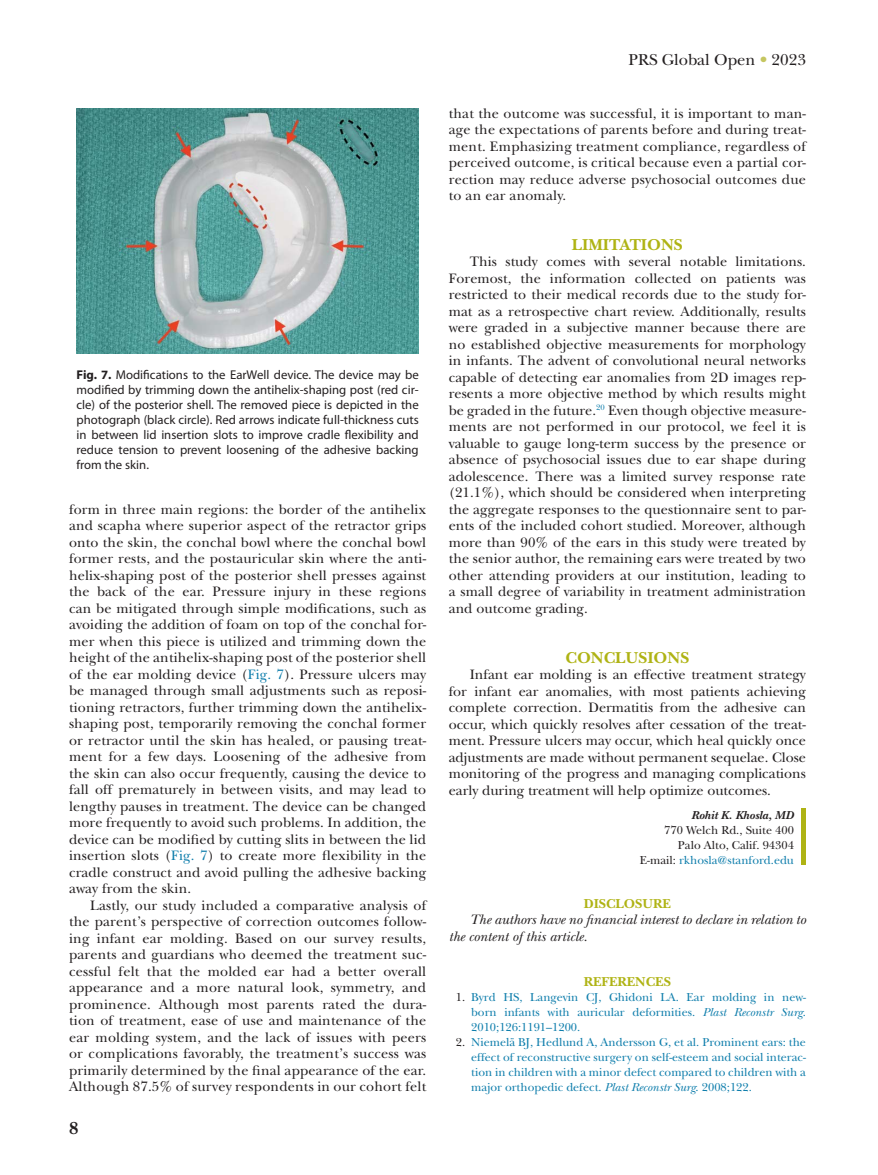
<style>
.page{position:relative;width:878px;height:1175px;background:#fff}
.page>*{position:absolute;margin:0;border:0;box-sizing:border-box;transform-origin:0 0}
.t1{font:700 18px "New Baskerville Std";color:#231f20}
.t2{font:700 16.5px "New Baskerville Std";color:#afb314}
.t3{font:16.5px "New Baskerville Std";color:#231f20}
.t4{font:14.25px/16.5px "New Baskerville Std";letter-spacing:.01em;color:#231f20;text-align:justify}
.t5{font:italic 14.25px/16.5px "New Baskerville Std";color:#231f20}
.t6{font:700 13.5px "New Baskerville Std";color:#afb314}
.t7{font:12.75px/15px "Myriad Pro";color:#231f20;text-align:justify}
.t8{font:12px/15px "New Baskerville Std";color:#0f7eac;text-align:justify}
.t9{font:12px/15px "New Baskerville Std";color:#231f20;text-align:right}
.t10{font:italic 700 12px "New Baskerville Std";color:#231f20}
.s1{font-weight:700}
.s2{color:#0f7eac}
.s3{color:#c5c660}
.s4{color:#231f20}
.s5{font-style:italic}
</style>
<div class="page">
<div style="left:801px;top:809px;width:5px;height:15px;background:#afb314"></div>
<div style="left:801px;top:824px;width:5px;height:15px;background:#afb314"></div>
<div style="left:801px;top:839px;width:5px;height:15px;background:#afb314"></div>
<div style="left:801px;top:848px;width:5px;height:16px;background:#afb314"></div>
<img style="left:77px;top:108px;width:341px;height:245px">
<p class="t7" style="left:76px;top:367px;width:344px"><span class="s1">Fig. 7.</span> Modifications to the EarWell device. The device may be modified by trimming down the antihelix-shaping post (red cir&shy;cle) of the posterior shell. The removed piece is depicted in the photograph (black circle). Red arrows indicate full-thickness cuts in between lid insertion slots to improve cradle flexibility and reduce tension to prevent loosening of the adhesive backing from the skin.</p>
<p class="t4" style="left:69px;top:501px;width:359px">form in three main regions: the border of the antihelix and scapha where superior aspect of the retractor grips onto the skin, the conchal bowl where the conchal bowl former rests, and the postauricular skin where the anti&shy;helix-shaping post of the posterior shell presses against the back of the ear. Pressure injury in these regions can be mitigated through simple modifications, such as avoiding the addition of foam on top of the conchal for&shy;mer when this piece is utilized and trimming down the height of the antihelix-shaping post of the posterior shell of the ear molding device (<span class="s2">Fig. 7</span>). Pressure ulcers may be managed through small adjustments such as reposi&shy;tioning retractors, further trimming down the antihelix&shy;shaping post, temporarily removing the conchal former or retractor until the skin has healed, or pausing treat&shy;ment for a few days. Loosening of the adhesive from the skin can also occur frequently, causing the device to fall off prematurely in between visits, and may lead to lengthy pauses in treatment. The device can be changed more frequently to avoid such problems. In addition, the device can be modified by cutting slits in between the lid insertion slots (<span class="s2">Fig. 7</span>) to create more flexibility in the cradle construct and avoid pulling the adhesive backing away from the skin.</p>
<p class="t4" style="left:69px;top:897px;width:359px;text-indent:21px">Lastly, our study included a comparative analysis of the parent’s perspective of correction outcomes follow&shy;ing infant ear molding. Based on our survey results, parents and guardians who deemed the treatment suc&shy;cessful felt that the molded ear had a better overall appearance and a more natural look, symmetry, and prominence. Although most parents rated the dura&shy;tion of treatment, ease of use and maintenance of the ear molding system, and the lack of issues with peers or complications favorably, the treatment’s success was primarily determined by the final appearance of the ear.<br>Although 87.5% of survey respondents in our cohort felt</p>
<p class="t1" style="left:69px;top:1118px;width:11px">8</p>
<p class="t3" style="left:628px;top:50px;width:179px">PRS Global Open <span class="s3">•</span> 2023</p>
<p class="t4" style="left:448px;top:105px;width:359px">that the outcome was successful, it is important to man&shy;age the expectations of parents before and during treat&shy;ment. Emphasizing treatment compliance, regardless of perceived outcome, is critical because even a partial cor&shy;rection may reduce adverse psychosocial outcomes due to an ear anomaly.</p>
<p class="t2" style="left:572px;top:235px;width:112px">LIMITATIONS</p>
<p class="t4" style="left:448px;top:253px;width:359px;text-indent:21px">This study comes with several notable limitations.<br>Foremost, the information collected on patients was restricted to their medical records due to the study for&shy;mat as a retrospective chart review. Additionally, results were graded in a subjective manner because there are no established objective measurements for morphology in infants. The advent of convolutional neural networks capable of detecting ear anomalies from 2D images rep&shy;resents a more objective method by which results might be graded in the future.<sup>20</sup> Even though objective measure&shy;ments are not performed in our protocol, we feel it is valuable to gauge long-term success by the presence or absence of psychosocial issues due to ear shape during adolescence. There was a limited survey response rate (21.1%), which should be considered when interpreting the aggregate responses to the questionnaire sent to par&shy;ents of the included cohort studied. Moreover, although more than 90% of the ears in this study were treated by the senior author, the remaining ears were treated by two other attending providers at our institution, leading to a small degree of variability in treatment administration and outcome grading.</p>
<p class="t2" style="left:565px;top:647px;width:125px">CONCLUSIONS</p>
<p class="t4" style="left:448px;top:666px;width:359px;text-indent:21px">Infant ear molding is an effective treatment strategy for infant ear anomalies, with most patients achieving complete correction. Dermatitis from the adhesive can occur, which quickly resolves after cessation of the treat&shy;ment. Pressure ulcers may occur, which heal quickly once adjustments are made without permanent sequelae. Close monitoring of the progress and managing complications early during treatment will help optimize outcomes.</p>
<p class="t10" style="left:691px;top:807px;width:104px">Rohit K. Khosla, MD</p>
<p class="t9" style="left:639px;top:822px;width:156px">770 Welch Rd., Suite 400<br>Palo Alto, Calif. 94304<br>E-mail: <span class="s2">rkhosla@stanford.edu</span></p>
<p class="t6" style="left:583px;top:895px;width:89px">DISCLOSURE</p>
<p class="t5" style="left:448px;top:911px;width:358px;text-indent:21px">The authors have no financial interest to declare in relation to the content of this article.</p>
<p class="t6" style="left:583px;top:974px;width:89px">REFERENCES</p>
<p class="t8" style="left:471px;top:989px;width:336px;text-indent:-15px"><span class="s4">1.</span> Byrd HS, Langevin CJ, Ghidoni LA. Ear molding in new&shy;born infants with auricular deformities. <span class="s5">Plast Reconstr Surg</span>.<br>2010;126:1191–1200.</p>
<p class="t8" style="left:471px;top:1034px;width:336px;text-indent:-15px"><span class="s4">2.</span> Niemelä BJ, Hedlund A, Andersson G, et al. Prominent ears: the effect of reconstructive surgery on self-esteem and social interac&shy;tion in children with a minor defect compared to children with a major orthopedic defect. <span class="s5">Plast Reconstr Surg</span>. 2008;122.</p>
</div>
